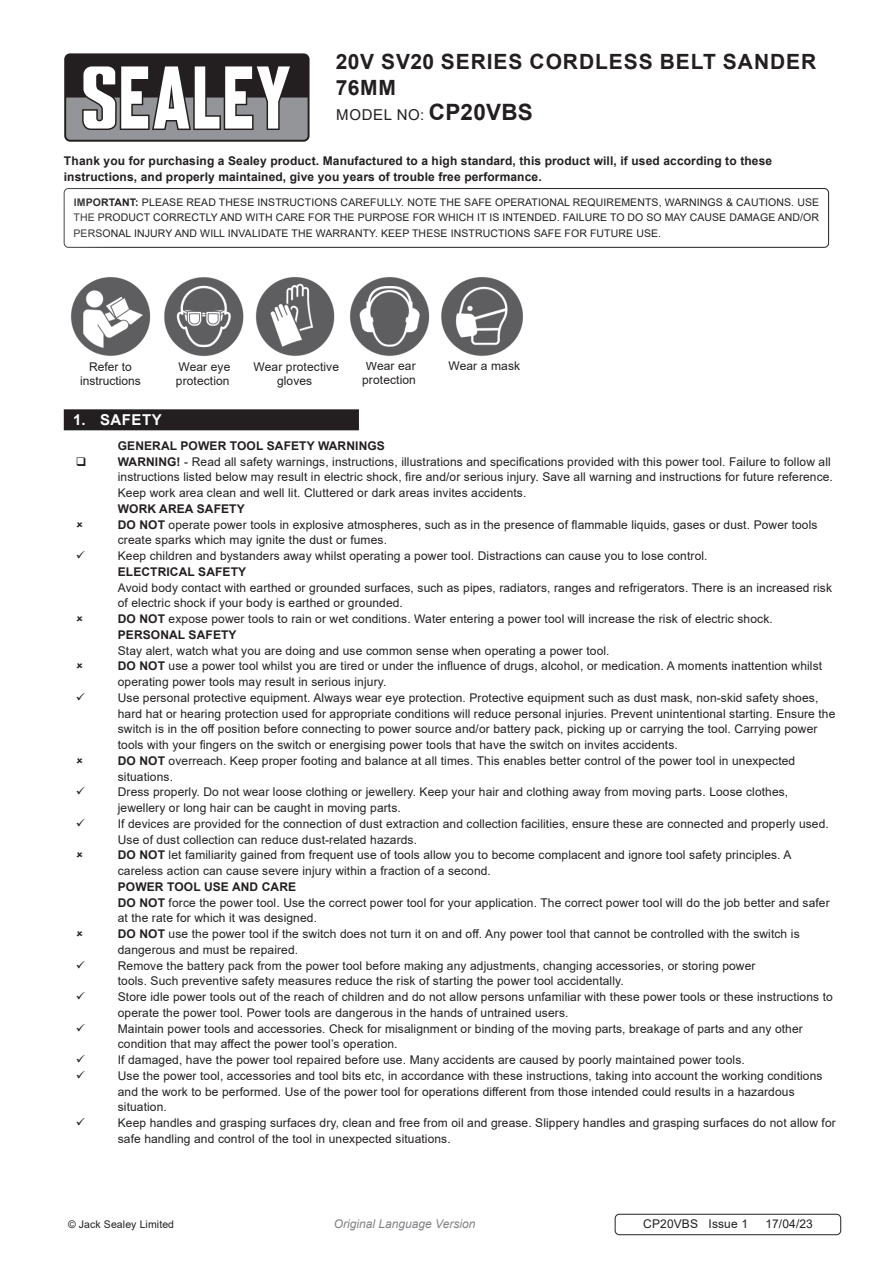
<style>
.page{position:relative;width:893px;height:1263px;background:#fff}
.page>*{position:absolute;margin:0;border:0;box-sizing:border-box;transform-origin:0 0}
.Product_Description{font:700 21px/25.2px "Arial";letter-spacing:.045em;color:#231f20}
.Instructions_Model_N{font:15px "Arial";letter-spacing:.045em;color:#231f20}
.t1{font:700 15px "Arial";letter-spacing:.035em;color:#fff}
.Body{font:12px/15.8px "Arial";letter-spacing:.01em;color:#231f20}
.Body-2{font:700 12px/15.8px "Arial";letter-spacing:.01em;color:#231f20}
.t2{font:italic 12px "Arial";color:#808285}
.Body__Footer{font:12px "Arial";letter-spacing:.01em;color:#231f20}
.Body__Justified__7pt{font:10.5px/15.8px "Arial";letter-spacing:.01em;color:#231f20;text-align:justify}
.s1{font-weight:700;font-size:22.5px}
.s2{font-weight:700}
</style>
<div class="page">
<div style="left:64px;top:53px;width:246px;height:89px;background:#231f20;border-radius:6px"></div>
<svg style="left:66px;top:66px;width:242px;height:74px"></svg>
<div style="left:64px;top:188px;width:765px;height:60px;border:1px solid #231f20;border-radius:4px"></div>
<div style="left:64px;top:409px;width:295px;height:21px;background:#231f20"></div>
<img style="left:71px;top:277px;width:80px;height:79px">
<img style="left:164px;top:277px;width:80px;height:79px">
<img style="left:255px;top:277px;width:80px;height:79px">
<img style="left:350px;top:277px;width:173px;height:79px">
<div style="left:615px;top:1214px;width:226px;height:21px;border:1px solid #231f20;border-radius:4px"></div>
<p class="Product_Description" style="left:336px;top:50px;width:482px">20V SV20 SERIES CORDLESS BELT SANDER<br>76MM</p>
<p class="Instructions_Model_N" style="left:336px;top:104px;width:198px">MODEL NO: <span class="s1">CP20VBS</span></p>
<p class="Body-2" style="left:64px;top:153px;width:710px">Thank you for purchasing a Sealey product. Manufactured to a high standard, this product will, if used according to these instructions, and properly maintained, give you years of trouble free performance.</p>
<p class="Body__Justified__7pt" style="left:74px;top:194px;width:747px"><span class="s2">IMPORTANT:</span> PLEASE READ THESE INSTRUCTIONS CAREFULLY. NOTE THE SAFE OPERATIONAL REQUIREMENTS, WARNINGS &amp; CAUTIONS. USE THE PRODUCT CORRECTLY AND WITH CARE FOR THE PURPOSE FOR WHICH IT IS INTENDED. FAILURE TO DO SO MAY CAUSE DAMAGE AND/OR PERSONAL INJURY AND WILL INVALIDATE THE WARRANTY. KEEP THESE INSTRUCTIONS SAFE FOR FUTURE USE.</p>
<p class="Body" style="left:80px;top:359px;width:62px;line-height:14.4px;text-align:center">Refer to instructions</p>
<p class="Body" style="left:176px;top:359px;width:56px;line-height:14.4px">Wear eye protection</p>
<p class="Body" style="left:254px;top:359px;width:87px;line-height:14.4px;text-align:center">Wear protective gloves</p>
<p class="Body" style="left:362px;top:358px;width:55px;line-height:14.4px">Wear ear protection</p>
<p class="Body" style="left:448px;top:358px;width:73px">Wear a mask</p>
<p class="t1" style="left:73px;top:409px;width:90px">1. SAFETY</p>
<p class="Body-2" style="left:118px;top:438px;width:269px">GENERAL POWER TOOL SAFETY WARNINGS</p>
<p class="Body" style="left:118px;top:453px;width:717px"><span class="s2">WARNING!</span> - Read all safety warnings, instructions, illustrations and specifications provided with this power tool. Failure to follow all instructions listed below may result in electric shock, fire and/or serious injury. Save all warning and instructions for future reference.</p>
<p class="Body" style="left:118px;top:485px;width:410px">Keep work area clean and well lit. Cluttered or dark areas invites accidents.</p>
<p class="Body-2" style="left:118px;top:501px;width:128px">WORK AREA SAFETY</p>
<p class="Body" style="left:118px;top:516px;width:701px"><span class="s2">DO NOT</span> operate power tools in explosive atmospheres, such as in the presence of flammable liquids, gases or dust. Power tools create sparks which may ignite the dust or fumes.</p>
<p class="Body" style="left:118px;top:548px;width:591px">Keep children and bystanders away whilst operating a power tool. Distractions can cause you to lose control.</p>
<p class="Body-2" style="left:118px;top:564px;width:130px">ELECTRICAL SAFETY</p>
<p class="Body" style="left:118px;top:579px;width:716px">Avoid body contact with earthed or grounded surfaces, such as pipes, radiators, ranges and refrigerators. There is an increased risk of electric shock if your body is earthed or grounded.</p>
<p class="Body" style="left:118px;top:611px;width:656px"><span class="s2">DO NOT</span> expose power tools to rain or wet conditions. Water entering a power tool will increase the risk of electric shock.</p>
<p class="Body-2" style="left:118px;top:627px;width:120px">PERSONAL SAFETY</p>
<p class="Body" style="left:118px;top:642px;width:493px">Stay alert, watch what you are doing and use common sense when operating a power tool.</p>
<p class="Body" style="left:118px;top:658px;width:706px"><span class="s2">DO NOT</span> use a power tool whilst you are tired or under the influence of drugs, alcohol, or medication. A moments inattention whilst operating power tools may result in serious injury.</p>
<p class="Body" style="left:118px;top:690px;width:719px">Use personal protective equipment. Always wear eye protection. Protective equipment such as dust mask, non-skid safety shoes, hard hat or hearing protection used for appropriate conditions will reduce personal injuries. Prevent unintentional starting. Ensure the switch is in the off position before connecting to power source and/or battery pack, picking up or carrying the tool. Carrying power tools with your fingers on the switch or energising power tools that have the switch on invites accidents.</p>
<p class="Body" style="left:118px;top:753px;width:679px"><span class="s2">DO NOT</span> overreach. Keep proper footing and balance at all times. This enables better control of the power tool in unexpected situations.</p>
<p class="Body" style="left:118px;top:784px;width:672px">Dress properly. Do not wear loose clothing or jewellery. Keep your hair and clothing away from moving parts. Loose clothes, jewellery or long hair can be caught in moving parts.</p>
<p class="Body" style="left:118px;top:816px;width:712px">If devices are provided for the connection of dust extraction and collection facilities, ensure these are connected and properly used.<br>Use of dust collection can reduce dust-related hazards.</p>
<p class="Body" style="left:118px;top:847px;width:675px"><span class="s2">DO NOT</span> let familiarity gained from frequent use of tools allow you to become complacent and ignore tool safety principles. A careless action can cause severe injury within a fraction of a second.</p>
<p class="Body-2" style="left:118px;top:879px;width:180px">POWER TOOL USE AND CARE</p>
<p class="Body" style="left:118px;top:894px;width:713px"><span class="s2">DO NOT</span> force the power tool. Use the correct power tool for your application. The correct power tool will do the job better and safer at the rate for which it was designed.</p>
<p class="Body" style="left:118px;top:926px;width:683px"><span class="s2">DO NOT</span> use the power tool if the switch does not turn it on and off. Any power tool that cannot be controlled with the switch is dangerous and must be repaired.</p>
<p class="Body" style="left:118px;top:957px;width:639px">Remove the battery pack from the power tool before making any adjustments, changing accessories, or storing power tools. Such preventive safety measures reduce the risk of starting the power tool accidentally.</p>
<p class="Body" style="left:118px;top:989px;width:717px">Store idle power tools out of the reach of children and do not allow persons unfamiliar with these power tools or these instructions to operate the power tool. Power tools are dangerous in the hands of untrained users.</p>
<p class="Body" style="left:118px;top:1020px;width:687px">Maintain power tools and accessories. Check for misalignment or binding of the moving parts, breakage of parts and any other condition that may affect the power tool’s operation.</p>
<p class="Body" style="left:118px;top:1052px;width:628px">If damaged, have the power tool repaired before use. Many accidents are caused by poorly maintained power tools.</p>
<p class="Body" style="left:118px;top:1068px;width:706px">Use the power tool, accessories and tool bits etc, in accordance with these instructions, taking into account the working conditions and the work to be performed. Use of the power tool for operations different from those intended could results in a hazardous situation.</p>
<p class="Body" style="left:118px;top:1115px;width:719px">Keep handles and grasping surfaces dry, clean and free from oil and grease. Slippery handles and grasping surfaces do not allow for safe handling and control of the tool in unexpected situations.</p>
<p class="Body__Justified__7pt" style="left:68px;top:1216px;width:108px">© Jack Sealey Limited</p>
<p class="t2" style="left:334px;top:1216px;width:143px">Original Language Version</p>
<p class="Body__Footer" style="left:643px;top:1215px;width:106px">CP20VBS Issue 1</p>
<p class="Body__Footer" style="left:765px;top:1215px;width:49px">17/04/23</p>
</div>
